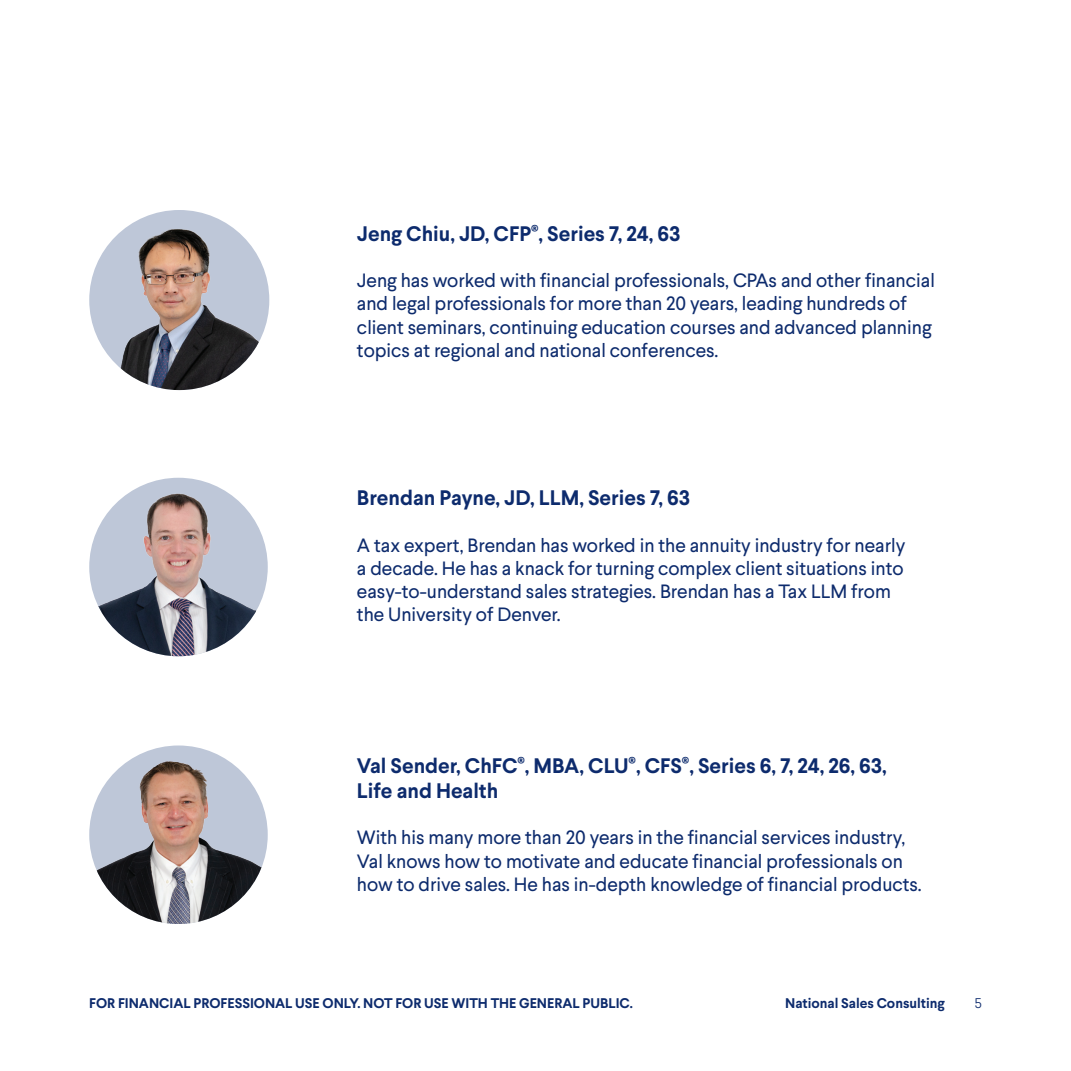
<style>
.page{position:relative;width:1071px;height:1071px;background:#fff}
.page>*{position:absolute;margin:0;border:0;box-sizing:border-box;transform-origin:0 0}
.t1{font:700 21px/25.2px "Larsseit";color:#0d2b6d}
.t2{font:19.25px/23.1px "Larsseit";color:#0d2b6d}
.ParaStyle01-Leading{font:700 14px "Larsseit";color:#0d2b6d}
.t3{font:300 14px "Larsseit";color:#0d2b6d}
</style>
<div class="page">
<img style="left:89px;top:210px;width:180px;height:180px;border-radius:90px">
<img style="left:89px;top:478px;width:179px;height:178px;border-radius:89px">
<img style="left:89px;top:746px;width:179px;height:178px;border-radius:89px">
<p class="t1" style="left:357px;top:221px;width:325px">Jeng Chiu, JD, CFP<sup>®</sup>, Series 7, 24, 63</p>
<p class="t2" style="left:357px;top:269px;width:579px">Jeng has worked with financial professionals, CPAs and other financial and legal professionals for more than 20 years, leading hundreds of client seminars, continuing education courses and advanced planning topics at regional and national conferences.</p>
<p class="t1" style="left:357px;top:485px;width:335px">Brendan Payne, JD, LLM, Series 7, 63</p>
<p class="t2" style="left:357px;top:533px;width:550px">A tax expert, Brendan has worked in the annuity industry for nearly a decade. He has a knack for turning complex client situations into easy-to-understand sales strategies. Brendan has a Tax LLM from the University of Denver.</p>
<p class="t1" style="left:357px;top:753px;width:531px">Val Sender, ChFC<sup>®</sup>, MBA, CLU<sup>®</sup>, CFS<sup>®</sup>, Series 6, 7, 24, 26, 63,<br>Life and Health</p>
<p class="t2" style="left:357px;top:826px;width:566px">With his many more than 20 years in the financial services industry,<br>Val knows how to motivate and educate financial professionals on how to drive sales. He has in-depth knowledge of financial products.</p>
<p class="ParaStyle01-Leading" style="left:89px;top:994px;width:545px">FOR FINANCIAL PROFESSIONAL USE ONLY. NOT FOR USE WITH THE GENERAL PUBLIC.</p>
<p class="ParaStyle01-Leading" style="left:785px;top:994px;width:161px">National Sales Consulting</p>
<p class="t3" style="left:974px;top:994px;width:9px">5</p>
</div>
